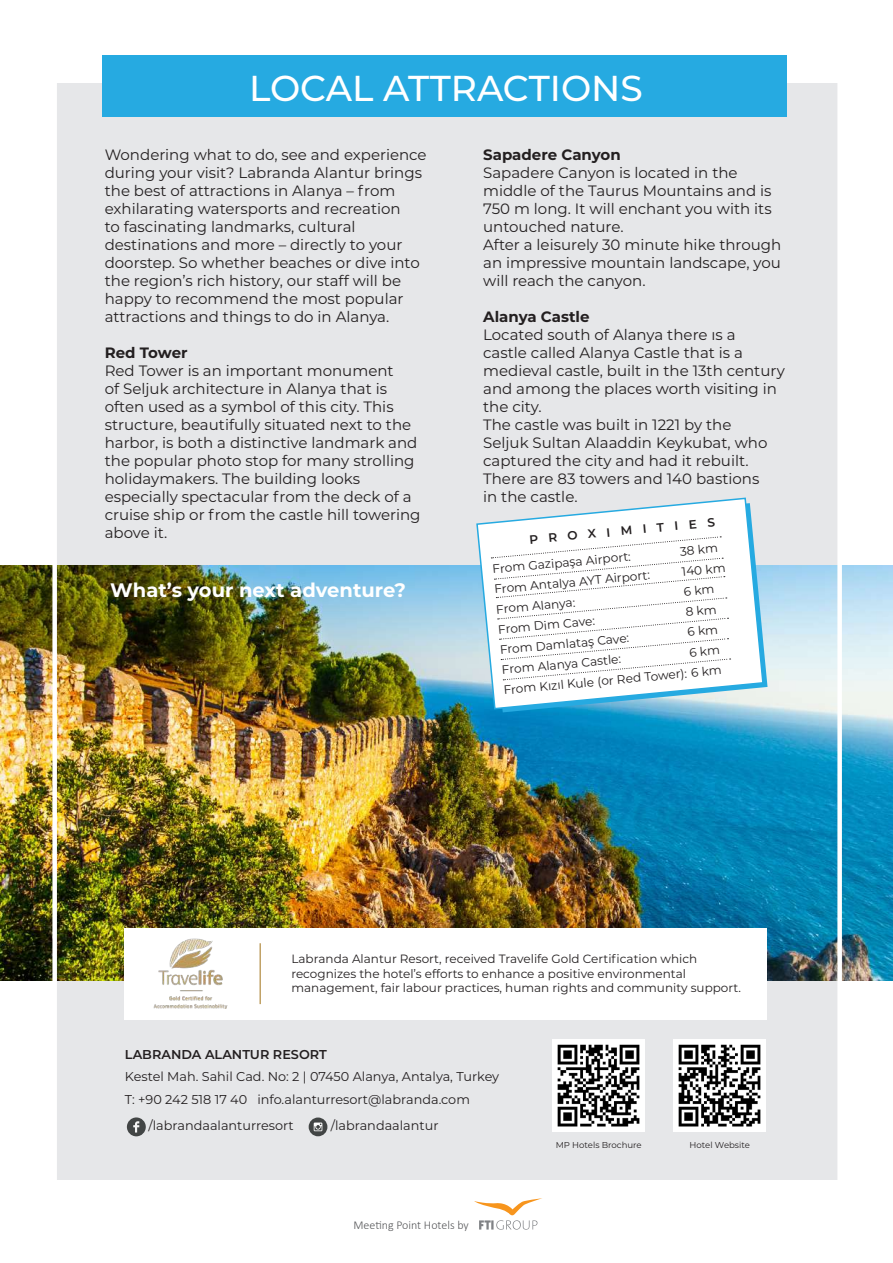
<style>
.page{position:relative;width:893px;height:1263px;background:#fff}
.page>*{position:absolute;margin:0;border:0;box-sizing:border-box;transform-origin:0 0}
.t1{font:500 36px "Montserrat";color:#fff}
.t2{font:700 19.5px "Montserrat";color:#fff}
.t3{font:15px/18px "Montserrat";color:#231f20}
.t4{font:700 15px "Montserrat";color:#231f20}
.t5{font:12.9px/23px "Montserrat";color:#231f20}
.t6{font:600 12.9px "Montserrat";color:#231f20}
.t7{font:12.15px/20.2px "Montserrat";color:#231f20}
.t8{font:600 12.15px "Montserrat";color:#231f20}
.t9{font:12px/14.4px "Montserrat";color:#231f20}
.t10{font:300 12px "Calibri";color:#57585a}
.t11{font:8.55px "Montserrat";color:#231f20}
</style>
<div class="page">
<div style="left:57px;top:84px;width:782px;height:1096px;background:#e6e7e9"></div>
<img style="left:0;top:566px;width:893px;height:414px">
<div style="left:52px;top:53px;width:5px;height:1169px;background:#fff"></div>
<div style="left:837px;top:53px;width:5px;height:1169px;background:#fff"></div>
<div style="left:127px;top:1117px;width:19px;height:19px;background:#424545;border-radius:50%"></div>
<svg style="left:133px;top:1121px;width:6px;height:11px"></svg>
<svg style="left:309px;top:1117px;width:18px;height:19px"></svg>
<svg style="left:314px;top:1122px;width:8px;height:9px"></svg>
<div style="left:102px;top:55px;width:685px;height:62px;background:#26aae1"></div>
<img style="left:553px;top:1040px;width:92px;height:91px">
<img style="left:674px;top:1040px;width:92px;height:91px">
<div style="left:125px;top:928px;width:642px;height:92px;background:#fff"></div>
<hr style="left:260px;top:943px;width:1px;height:61px;background:#ba9754">
<img style="left:153px;top:938px;width:75px;height:70px">
<svg style="left:485px;top:565px;width:282px;height:147px"></svg>
<svg style="left:475px;top:497px;width:289px;height:213px"></svg>
<div style="left:491px;top:536px;width:240px;height:144px;background:#fff"></div>
<svg style="left:474px;top:1198px;width:68px;height:31px"></svg>
<h1 class="t1" style="left:249px;top:63px;width:395px">LOCAL ATTRACTIONS</h1>
<p class="t3" style="left:105px;top:145px;width:323px">Wondering what to do, see and experience during your visit? Labranda Alantur brings the best of attractions in Alanya – from exhilarating watersports and recreation<br>to fascinating landmarks, cultural destinations and more – directly to your doorstep. So whether beaches or dive into the region’s rich history, our staff will be happy to recommend the most popular attractions and things to do in Alanya.</p>
<p class="t4" style="left:105px;top:342px;width:84px">Red Tower</p>
<p class="t3" style="left:105px;top:361px;width:317px">Red Tower is an important monument<br>of Seljuk architecture in Alanya that is often used as a symbol of this city. This structure, beautifully situated next to the harbor, is both a distinctive landmark and the popular photo stop for many strolling holidaymakers. The building looks especially spectacular from the deck of a cruise ship or from the castle hill towering above it.</p>
<h2 class="t2" style="left:110px;top:576px;width:297px">What’s your next adventure?</h2>
<p class="t4" style="left:483px;top:144px;width:139px">Sapadere Canyon</p>
<p class="t3" style="left:483px;top:163px;width:300px">Sapadere Canyon is located in the middle of the Taurus Mountains and is<br>750 m long. It will enchant you with its untouched nature.<br>After a leisurely 30 minute hike through an impressive mountain landscape, you will reach the canyon.</p>
<p class="t4" style="left:483px;top:306px;width:108px">Alanya Castle</p>
<p class="t3" style="left:483px;top:325px;width:303px">Located south of Alanya there ıs a<br>castle called Alanya Castle that is a medieval castle, built in the 13th century and among the places worth visiting in the city.<br>The castle was built in 1221 by the<br>Seljuk Sultan Alaaddin Keykubat, who captured the city and had it rebuilt.<br>There are 83 towers and 140 bastions<br>in the castle.</p>
<p class="t8" style="left:528px;top:530px;width:188px;rotate:-5deg">PROXIMITIES</p>
<p class="t7" style="left:679px;top:541px;width:45px;rotate:-5deg">38 km<br>140 km<br>6 km<br>8 km<br>6 km<br>6 km</p>
<p class="t7" style="left:492px;top:558px;width:221px;rotate:-5deg">From Gazipaşa Airport:<br>From Antalya AYT Airport:<br>From Alanya:<br>From Dim Cave:<br>From Damlataş Cave:<br>From Alanya Castle:<br>From Kızıl Kule (or Red Tower): 6 km</p>
<p class="t9" style="left:291px;top:951px;width:451px">Labranda Alantur Resort, received Travelife Gold Certification which recognizes the hotel’s efforts to enhance a positive environmental management, fair labour practices, human rights and community support.</p>
<p class="t6" style="left:125px;top:1045px;width:203px">LABRANDA ALANTUR RESORT</p>
<p class="t5" style="left:125px;top:1065px;width:376px">Kestel Mah. Sahil Cad. No: 2 | 07450 Alanya, Antalya, Turkey<br>T: +90 242 518 17 40 info.alanturresort@labranda.com</p>
<p class="t5" style="left:148px;top:1114px;width:147px">/labrandaalanturresort</p>
<p class="t5" style="left:331px;top:1114px;width:109px">/labrandaalantur</p>
<p class="t10" style="left:353px;top:1217px;width:117px">Meeting Point Hotels by</p>
<p class="t11" style="left:556px;top:1139px;width:87px">MP Hotels Brochure</p>
<p class="t11" style="left:690px;top:1139px;width:62px">Hotel Website</p>
</div>
